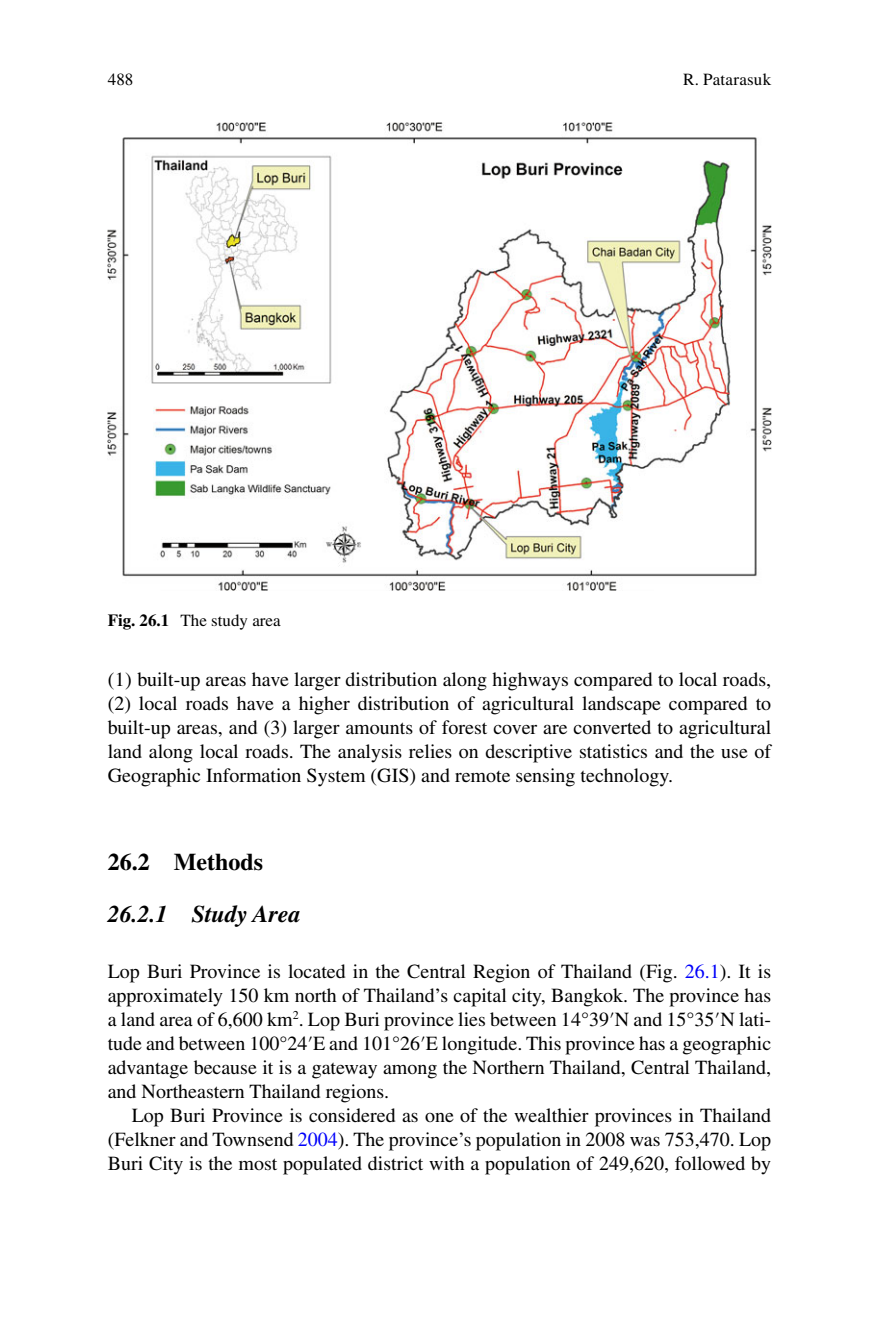
<style>
.page{position:relative;width:879px;height:1333px;background:#fff}
.page>*{position:absolute;margin:0;border:0;box-sizing:border-box;transform-origin:0 0}
.t1{font:italic 700 24px "Yfptpk Npkmwl Times";color:#000}
.t2{font:700 24px "Jmyfbx Dkdjwg Times";color:#000}
.t3{font:20px/24px "Nywpkd Pqymps Times";color:#000;text-align:justify}
.t4{font:17px "Nywpkd Pqymps Times";color:#000}
.s1{font-family:"Jmyfbx Dkdjwg Times";font-weight:700}
.s2{color:#0000fa}
.s3{font-family:"Vnngsn Rddsnn STIX General"}
</style>
<div class="page">
<img style="left:108px;top:122px;width:663px;height:468px">
<p class="t4" style="left:108px;top:73px;width:27px">488</p>
<p class="t4" style="left:108px;top:614px;width:174px"><span class="s1">Fig. 26.1</span> The study area</p>
<p class="t4" style="left:683px;top:73px;width:89px">R. Patarasuk</p>
<p class="t3" style="left:108px;top:668px;width:665px">(1) built-up areas have larger distribution along highways compared to local roads, (2) local roads have a higher distribution of agricultural landscape compared to built-up areas, and (3) larger amounts of forest cover are converted to agricultural land along local roads. The analysis relies on descriptive statistics and the use of Geographic Information System (GIS) and remote sensing technology.</p>
<p class="t2" style="left:108px;top:853px;width:157px">26.2 Methods</p>
<p class="t1" style="left:108px;top:905px;width:195px">26.2.1 Study Area</p>
<p class="t3" style="left:108px;top:960px;width:665px">Lop Buri Province is located in the Central Region of Thailand (Fig. <span class="s2">26.1</span> ). It is approximately 150 km north of Thailand’s capital city, Bangkok. The province has a land area of 6,600 km <sup>2</sup> . Lop Buri province lies between 14°39<span class="s3">′</span>N and 15°35<span class="s3">′</span>N lati&shy;tude and between 100°24<span class="s3">′</span>E and 101°26<span class="s3">′</span>E longitude. This province has a geographic advantage because it is a gateway among the Northern Thailand, Central Thailand, and Northeastern Thailand regions.</p>
<p class="t3" style="left:108px;top:1104px;width:665px;text-indent:24px">Lop Buri Province is considered as one of the wealthier provinces in Thailand (Felkner and Townsend <span class="s2">2004</span> ). The province’s population in 2008 was 753,470. Lop Buri City is the most populated district with a population of 249,620, followed by</p>
</div>
